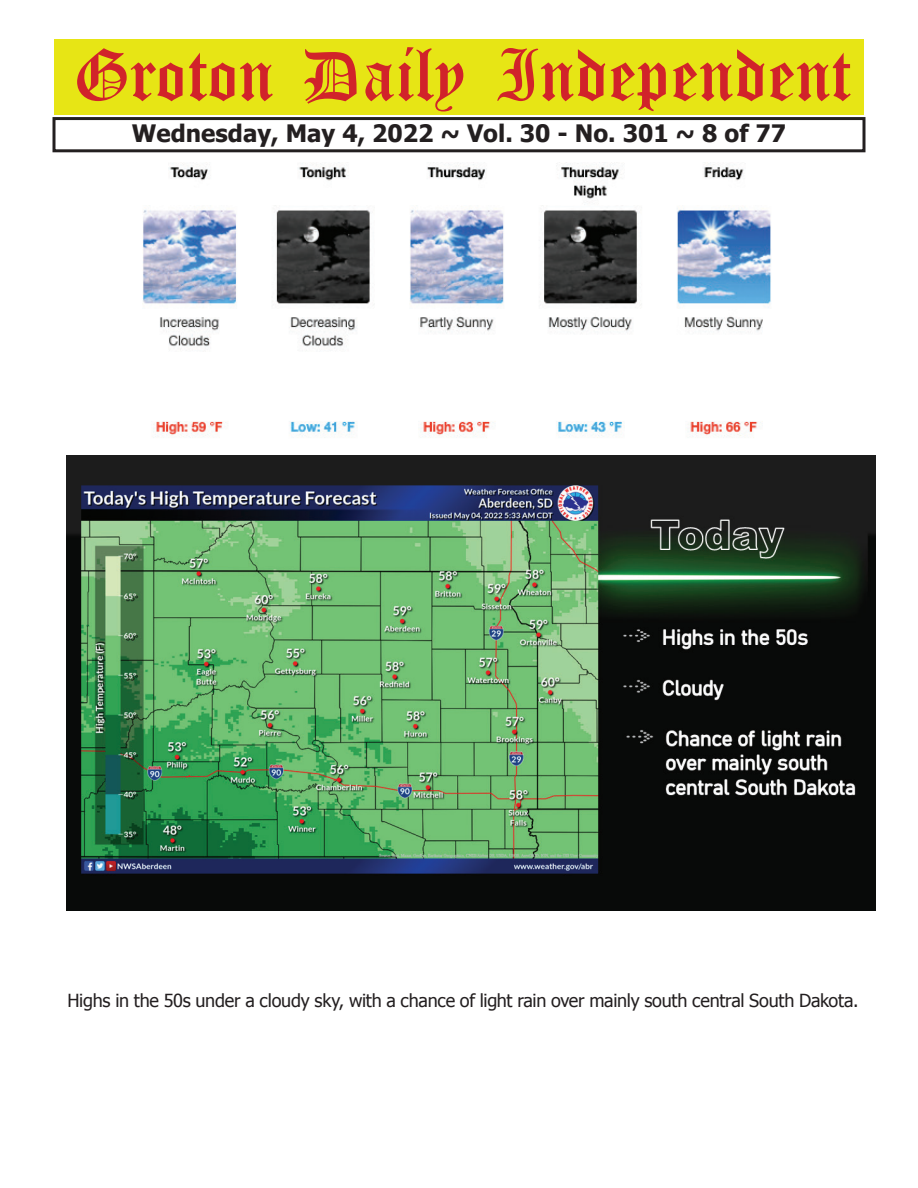
<style>
.page{position:relative;width:918px;height:1188px;background:#fff}
.page>*{position:absolute;margin:0;border:0;box-sizing:border-box;transform-origin:0 0}
.t1{font:54px "Old English Five";color:#d1232a}
.t2{font:700 24px "Tahoma";color:#231f20}
.t3{font:18px "Tahoma";letter-spacing:-.015em;color:#231f20}
</style>
<div class="page">
<div style="left:52px;top:117px;width:814px;height:35px;border:3px solid #231f20"></div>
<div style="left:54px;top:40px;width:810px;height:75px;background:#e7e515"></div>
<img style="left:142px;top:162px;width:629px;height:276px">
<img style="left:67px;top:456px;width:808px;height:455px">
<h1 class="t1" style="left:73px;top:50px;width:779px">Groton Daily Independent</h1>
<h2 class="t2" style="left:132px;top:116px;width:656px">Wednesday, May 4, 2022 ~ Vol. 30 - No. 301 ~ 8 of 77</h2>
<p class="t3" style="left:68px;top:989px;width:793px">Highs in the 50s under a cloudy sky, with a chance of light rain over mainly south central South Dakota.</p>
</div>
